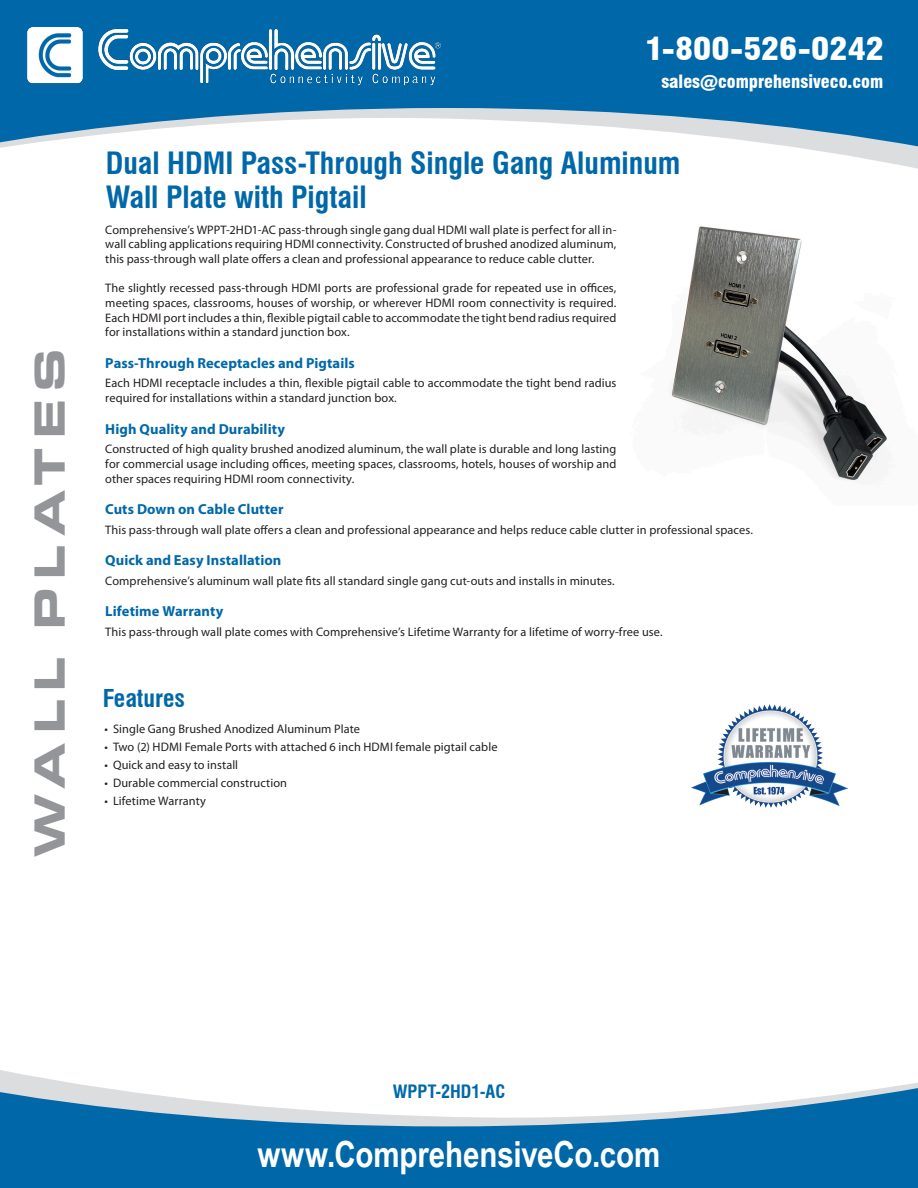
<style>
.page{position:relative;width:918px;height:1188px;background:#fff}
.page>*{position:absolute;margin:0;border:0;box-sizing:border-box;transform-origin:0 0}
.t1{font:45px "Eurostile T Blac Exte";letter-spacing:.175em;color:#939598}
.t2{font:700 36px "Arial Narrow";letter-spacing:-.005em;color:#fff}
.t3{font:900 condensed 30.45px "Swiss 721 BT";color:#fff;scale:1.11 1}
.t4{font:700 condensed 30px/34.5px "Swiss 721 BT";color:#0068a9}
.t5{font:700 condensed 24px "Swiss 721 BT";color:#0068a9}
.t6{font:700 condensed 18px "Swiss 721 BT";color:#0068a9}
.t7{font:900 condensed 17.85px "Swiss 721 BT";color:#fff}
.Product_Descriptio{font:700 14.55px "Myriad Pro";letter-spacing:.005em;color:#0068a9}
.Product_Descriptio-2{font:12.3px/14.9px "Myriad Pro";letter-spacing:.005em;color:#231f20;text-align:justify}
</style>
<div class="page">
<img style="left:670px;top:226px;width:217px;height:255px">
<svg style="left:0;top:1070px;width:918px;height:14px"></svg>
<svg style="left:814px;top:150px;width:104px;height:19px"></svg>
<svg style="left:0;top:0;width:918px;height:150px;fill:#0068a9"></svg>
<svg style="left:0;top:1084px;width:918px;height:104px;fill:#0068a9"></svg>
<img style="left:27px;top:27px;width:415px;height:59px">
<img style="left:692px;top:705px;width:155px;height:103px">
<p class="t1" style="left:24px;top:858px;width:512px;rotate:-90deg">WALL PLATES</p>
<p class="t3" style="left:645px;top:31px;width:217px">1-800-526-0242</p>
<p class="t7" style="left:661px;top:70px;width:223px">sales@comprehensiveco.com</p>
<p class="t4" style="left:106px;top:145px;width:576px">Dual HDMI Pass-Through Single Gang Aluminum<br>Wall Plate with Pigtail</p>
<p class="Product_Descriptio-2" style="left:105px;top:222px;width:513px">Comprehensive’s WPPT-2HD1-AC pass-through single gang dual HDMI wall plate is perfect for all in&shy;wall cabling applications requiring HDMI connectivity. Constructed of brushed anodized aluminum, this pass-through wall plate offers a clean and professional appearance to reduce cable clutter.</p>
<p class="Product_Descriptio-2" style="left:105px;top:280px;width:513px">The slightly recessed pass-through HDMI ports are professional grade for repeated use in offices, meeting spaces, classrooms, houses of worship, or wherever HDMI room connectivity is required.<br>Each HDMI port includes a thin, flexible pigtail cable to accommodate the tight bend radius required for installations within a standard junction box.</p>
<p class="Product_Descriptio" style="left:105px;top:353px;width:251px">Pass-Through Receptacles and Pigtails</p>
<p class="Product_Descriptio-2" style="left:105px;top:376px;width:513px">Each HDMI receptacle includes a thin, flexible pigtail cable to accommodate the tight bend radius required for installations within a standard junction box.</p>
<p class="Product_Descriptio" style="left:105px;top:419px;width:181px">High Quality and Durability</p>
<p class="Product_Descriptio-2" style="left:105px;top:441px;width:513px">Constructed of high quality brushed anodized aluminum, the wall plate is durable and long lasting for commercial usage including offices, meeting spaces, classrooms, hotels, houses of worship and other spaces requiring HDMI room connectivity.</p>
<p class="Product_Descriptio" style="left:105px;top:500px;width:180px">Cuts Down on Cable Clutter</p>
<p class="Product_Descriptio-2" style="left:105px;top:522px;width:649px">This pass-through wall plate offers a clean and professional appearance and helps reduce cable clutter in professional spaces.</p>
<p class="Product_Descriptio" style="left:105px;top:551px;width:178px">Quick and Easy Installation</p>
<p class="Product_Descriptio-2" style="left:105px;top:573px;width:511px">Comprehensive’s aluminum wall plate fits all standard single gang cut-outs and installs in minutes.</p>
<p class="Product_Descriptio" style="left:105px;top:602px;width:120px">Lifetime Warranty</p>
<p class="Product_Descriptio-2" style="left:105px;top:624px;width:559px">This pass-through wall plate comes with Comprehensive’s Lifetime Warranty for a lifetime of worry-free use.</p>
<p class="t5" style="left:103px;top:684px;width:84px">Features</p>
<p class="Product_Descriptio-2" style="left:104px;top:722px;width:257px">• Single Gang Brushed Anodized Aluminum Plate</p>
<p class="Product_Descriptio-2" style="left:104px;top:740px;width:395px">• Two (2) HDMI Female Ports with attached 6 inch HDMI female pigtail cable</p>
<p class="Product_Descriptio-2" style="left:104px;top:757px;width:135px">• Quick and easy to install</p>
<p class="Product_Descriptio-2" style="left:104px;top:775px;width:184px">• Durable commercial construction</p>
<p class="Product_Descriptio-2" style="left:104px;top:793px;width:103px">• Lifetime Warranty</p>
<p class="t6" style="left:393px;top:1081px;width:114px">WPPT-2HD1-AC</p>
<p class="t2" style="left:257px;top:1127px;width:405px">www.ComprehensiveCo.com</p>
</div>
